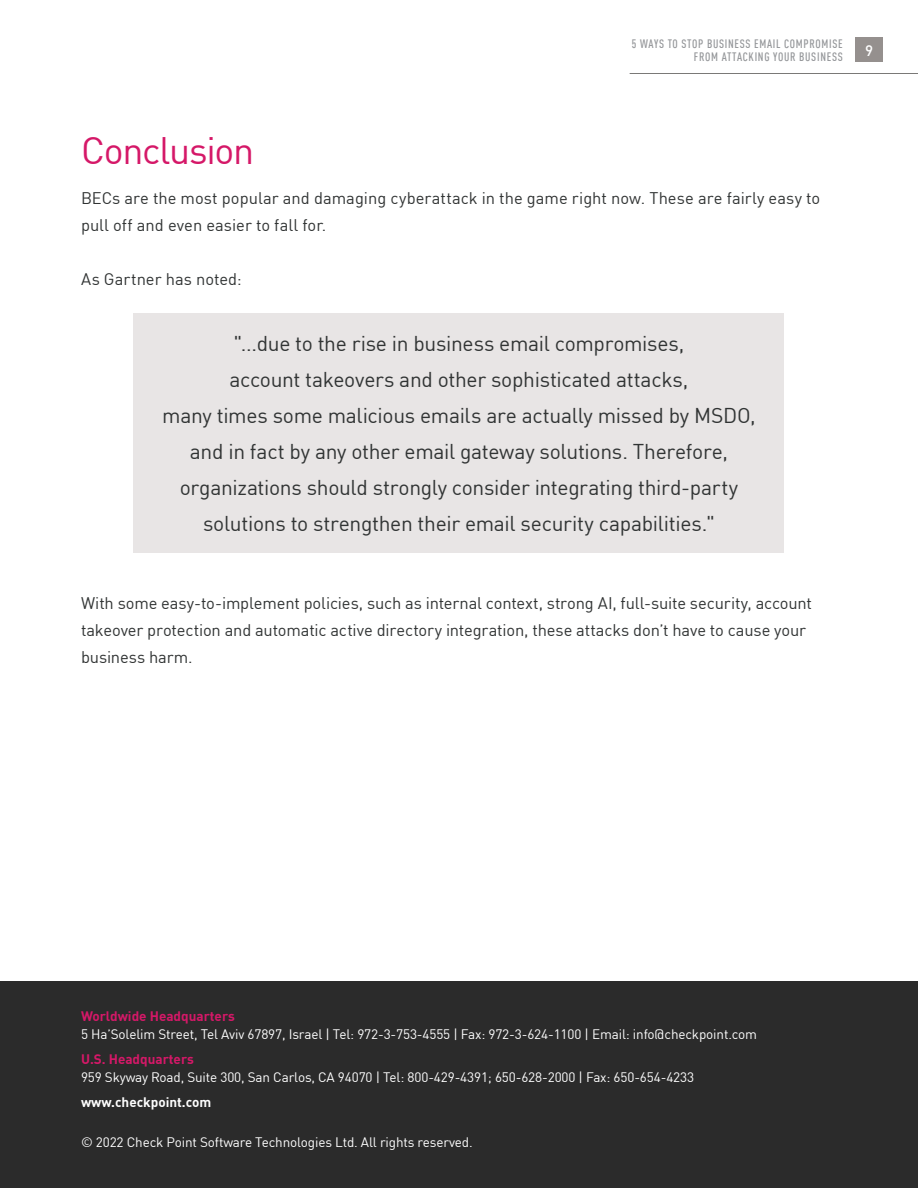
<style>
.page{position:relative;width:918px;height:1188px;background:#fff}
.page>*{position:absolute;margin:0;border:0;box-sizing:border-box;transform-origin:0 0}
.t1{font:37.5px "DIN Pro";letter-spacing:-.035em;color:#d51868}
.t2{font:21px/36px "DIN Pro";letter-spacing:-.015em;color:#313434;text-align:center}
.t3{font:16.5px/27px "DIN Pro";letter-spacing:-.005em;color:#313434}
.t4{font:500 15px "DIN Pro";color:#fff}
.t5{font:13.5px "DIN Pro";letter-spacing:-.01em;color:#fff}
.t6{font:700 13.5px "DIN Pro";color:#d51868}
.t7{font:700 13.5px "DIN Pro";color:#fff}
.t8{font:500 condensed 12px/13.5px "DIN Pro";letter-spacing:.06em;color:#939598;text-align:right}
</style>
<div class="page">
<div style="left:856px;top:38px;width:27px;height:24px;background:#95908e"></div>
<hr style="left:630px;top:73px;width:288px;height:1px;background:#5c5b59">
<div style="left:0;top:982px;width:918px;height:206px;background:#2b2b2b"></div>
<div style="left:134px;top:314px;width:650px;height:239px;background:#e8e5e5"></div>
<p class="t8" style="left:632px;top:36px;width:212px">5 WAYS TO STOP BUSINESS EMAIL COMPROMISE<br>FROM ATTACKING YOUR BUSINESS</p>
<p class="t4" style="left:865px;top:39px;width:9px">9</p>
<h1 class="t1" style="left:81px;top:121px;width:175px">Conclusion</h1>
<p class="t3" style="left:81px;top:184px;width:741px">BECs are the most popular and damaging cyberattack in the game right now. These are fairly easy to pull off and even easier to fall for.</p>
<p class="t3" style="left:81px;top:265px;width:162px">As Gartner has noted:</p>
<p class="t2" style="left:162px;top:325px;width:595px">"...due to the rise in business email compromises,<br>account takeovers and other sophisticated attacks,<br>many times some malicious emails are actually missed by MSDO, and in fact by any other email gateway solutions. Therefore, organizations should strongly consider integrating third-party solutions to strengthen their email security capabilities."</p>
<p class="t3" style="left:81px;top:589px;width:733px">With some easy-to-implement policies, such as internal context, strong AI, full-suite security, account takeover protection and automatic active directory integration, these attacks don’t have to cause your business harm.</p>
<p class="t6" style="left:81px;top:1006px;width:155px">Worldwide Headquarters</p>
<p class="t5" style="left:81px;top:1024px;width:678px">5 Ha’Solelim Street, Tel Aviv 67897, Israel | Tel: 972-3-753-4555 | Fax: 972-3-624-1100 | Email: info@checkpoint.com</p>
<p class="t6" style="left:81px;top:1049px;width:114px">U.S. Headquarters</p>
<p class="t5" style="left:81px;top:1067px;width:615px">959 Skyway Road, Suite 300, San Carlos, CA 94070 | Tel: 800-429-4391; 650-628-2000 | Fax: 650-654-4233</p>
<p class="t7" style="left:81px;top:1091px;width:132px">www.checkpoint.com</p>
<p class="t5" style="left:81px;top:1132px;width:393px">© 2022 Check Point Software Technologies Ltd. All rights reserved.</p>
</div>
